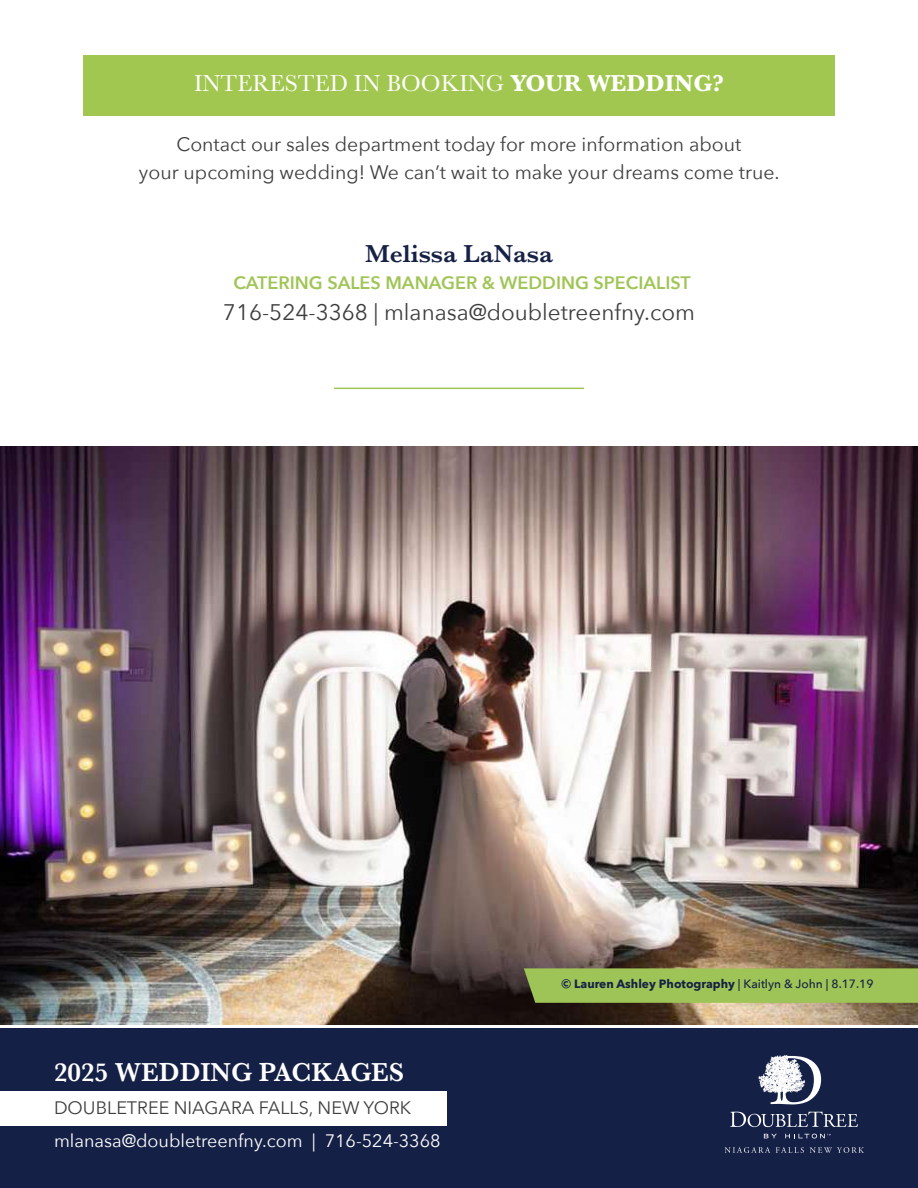
<style>
.page{position:relative;width:918px;height:1188px;background:#fff}
.page>*{position:absolute;margin:0;border:0;box-sizing:border-box;transform-origin:0 0}
.t1{font:600 27px "Baskerville";color:#fff}
.t2{font:600 25.5px "Baskerville";color:#172145}
.t3{font:24px "Baskerville";color:#fff}
.t4{font:22.5px "Avenir Next";color:#3e3e3f}
.t5{font:19.5px/28.5px "Avenir Next";color:#3e3e3f;text-align:center}
.t6{font:18px "Avenir Next";color:#fff}
.t7{font:600 18px "Avenir Next";color:#a0c556}
.t8{font:18px "Avenir Next";color:#3e3e3f}
.t9{font:700 12px "Avenir Next";color:#172145}
.s1{font-weight:700}
.s2{font-weight:500}
</style>
<div class="page">
<img style="left:0;top:447px;width:918px;height:577px">
<div style="left:0;top:1028px;width:918px;height:160px;background:#152046"></div>
<div style="left:83px;top:55px;width:752px;height:61px;background:#a1c750"></div>
<svg style="left:758px;top:1055px;width:63px;height:49px"></svg>
<svg style="left:730px;top:1112px;width:128px;height:15px"></svg>
<svg style="left:764px;top:1134px;width:13px;height:4px"></svg>
<svg style="left:785px;top:1134px;width:46px;height:4px"></svg>
<svg style="left:725px;top:1147px;width:45px;height:6px"></svg>
<svg style="left:776px;top:1147px;width:28px;height:6px"></svg>
<svg style="left:810px;top:1147px;width:54px;height:6px"></svg>
<div style="left:0;top:1092px;width:446px;height:34px;background:#fff"></div>
<hr style="left:334px;top:388px;width:250px;height:1px;background:#a0c556">
<svg style="left:524px;top:968px;width:394px;height:35px"></svg>
<p class="t3" style="left:194px;top:67px;width:531px">INTERESTED IN BOOKING <span class="s1">YOUR WEDDING?</span></p>
<p class="t5" style="left:139px;top:129px;width:642px">Contact our sales department today for more information about<br>your upcoming wedding! We can’t wait to make your dreams come true.</p>
<h2 class="t2" style="left:365px;top:235px;width:189px">Melissa LaNasa</h2>
<p class="t7" style="left:233px;top:267px;width:459px">CATERING SALES MANAGER &amp; WEDDING SPECIALIST</p>
<p class="t4" style="left:223px;top:293px;width:474px">716-524-3368 | mlanasa@doubletreenfny.com</p>
<h1 class="t1" style="left:54px;top:1053px;width:352px">2025 WEDDING PACKAGES</h1>
<p class="t8" style="left:54px;top:1093px;width:359px">DOUBLETREE NIAGARA FALLS, NEW YORK</p>
<p class="t6" style="left:54px;top:1126px;width:388px">mlanasa@doubletreenfny.com | 716-524-3368</p>
<p class="t9" style="left:562px;top:974px;width:313px">© Lauren Ashley Photography <span class="s2">| Kaitlyn &amp; John | 8.17.19</span></p>
</div>
